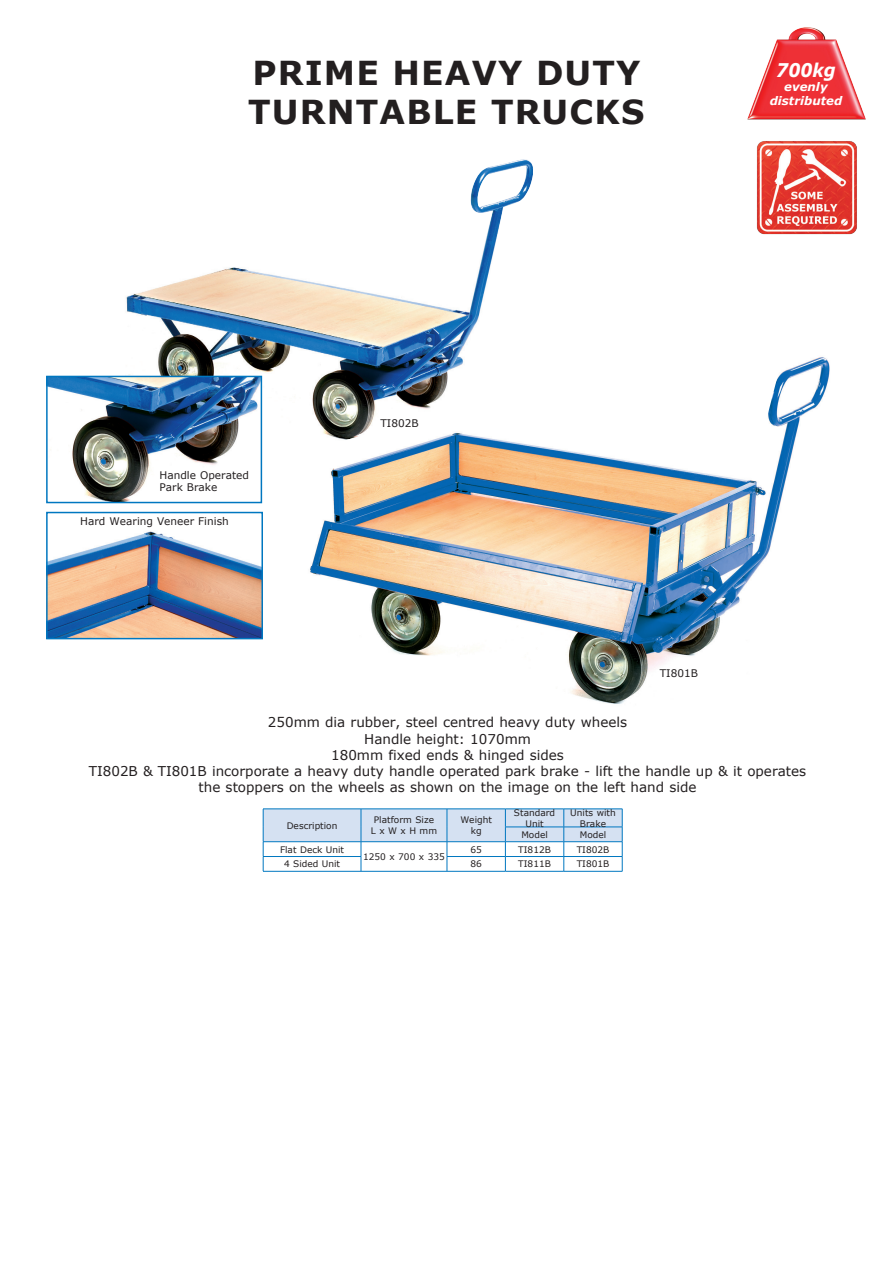
<style>
.page{position:relative;width:893px;height:1263px;background:#fff}
.page>*{position:absolute;margin:0;border:0;box-sizing:border-box;transform-origin:0 0}
.t1{font:700 33px "Verdana";letter-spacing:.035em;color:#231f20}
.t2{font:italic 700 18.9px "Verdana";color:#fff;scale:.9 1}
.t3{font:13.5px "Verdana";color:#231f20}
.t4{font:italic 700 11.7px/14.1px "Verdana";color:#fff;text-align:center}
.t5{font:10.5px/12.6px "Verdana";color:#231f20}
.t6{font:9px/10.8px "Verdana";color:#231f20;text-align:center}
</style>
<div class="page">
<img style="left:125px;top:159px;width:408px;height:293px">
<img style="left:49px;top:379px;width:210px;height:121px">
<div style="left:46px;top:376px;width:216px;height:127px;border:2px solid #0077c0"></div>
<svg style="left:303px;top:301px;width:230px;height:42px"></svg>
<img style="left:303px;top:343px;width:527px;height:361px">
<img style="left:49px;top:531px;width:211px;height:105px">
<div style="left:46px;top:512px;width:217px;height:127px;border:2px solid #0077c0"></div>
<img style="left:757px;top:165px;width:100px;height:70px">
<img style="left:747px;top:27px;width:119px;height:138px">
<hr style="left:263px;top:871px;width:98px;height:1px;background:#0077c0">
<hr style="left:361px;top:871px;width:86px;height:1px;background:#0077c0">
<hr style="left:447px;top:871px;width:58px;height:1px;background:#0077c0">
<hr style="left:505px;top:871px;width:59px;height:1px;background:#0077c0">
<hr style="left:564px;top:871px;width:58px;height:1px;background:#0077c0">
<svg style="left:263px;top:809px;width:360px;height:62px"></svg>
<p class="t1" style="left:252px;top:49px;width:390px">PRIME HEAVY DUTY</p>
<p class="t1" style="left:248px;top:89px;width:398px">TURNTABLE TRUCKS</p>
<p class="t2" style="left:776px;top:57px;width:67px">700kg</p>
<p class="t4" style="left:770px;top:79px;width:74px">evenly distributed</p>
<p class="t5" style="left:160px;top:468px;width:91px">Handle Operated<br>Park Brake</p>
<p class="t5" style="left:80px;top:515px;width:150px">Hard Wearing Veneer Finish</p>
<p class="t5" style="left:380px;top:417px;width:40px">TI802B</p>
<p class="t5" style="left:660px;top:667px;width:40px">TI801B</p>
<p class="t3" style="left:268px;top:713px;width:361px">250mm dia rubber, steel centred heavy duty wheels</p>
<p class="t3" style="left:364px;top:729px;width:168px">Handle height: 1070mm</p>
<p class="t3" style="left:331px;top:745px;width:234px">180mm fixed ends &amp; hinged sides</p>
<p class="t3" style="left:89px;top:762px;width:719px">TI802B &amp; TI801B incorporate a heavy duty handle operated park brake - lift the handle up &amp; it operates</p>
<p class="t3" style="left:198px;top:778px;width:500px">the stoppers on the wheels as shown on the image on the left hand side</p>
<p class="t6" style="left:287px;top:820px;width:52px">Description</p>
<p class="t6" style="left:374px;top:814px;width:62px">Platform Size</p>
<p class="t6" style="left:371px;top:825px;width:68px">L x W x H mm</p>
<p class="t6" style="left:460px;top:814px;width:33px">Weight</p>
<p class="t6" style="left:471px;top:825px;width:12px">kg</p>
<p class="t6" style="left:514px;top:807px;width:43px">Standard<br>Unit</p>
<p class="t6" style="left:570px;top:807px;width:47px">Units with<br>Brake</p>
<p class="t6" style="left:521px;top:829px;width:28px">Model</p>
<p class="t6" style="left:580px;top:829px;width:28px">Model</p>
<p class="t6" style="left:280px;top:844px;width:66px">Flat Deck Unit</p>
<p class="t6" style="left:470px;top:844px;width:13px">65</p>
<p class="t6" style="left:518px;top:844px;width:34px">TI812B</p>
<p class="t6" style="left:577px;top:844px;width:34px">TI802B</p>
<p class="t6" style="left:363px;top:851px;width:83px">1250 x 700 x 335</p>
<p class="t6" style="left:284px;top:858px;width:58px">4 Sided Unit</p>
<p class="t6" style="left:470px;top:858px;width:13px">86</p>
<p class="t6" style="left:518px;top:858px;width:34px">TI811B</p>
<p class="t6" style="left:577px;top:858px;width:34px">TI801B</p>
</div>
